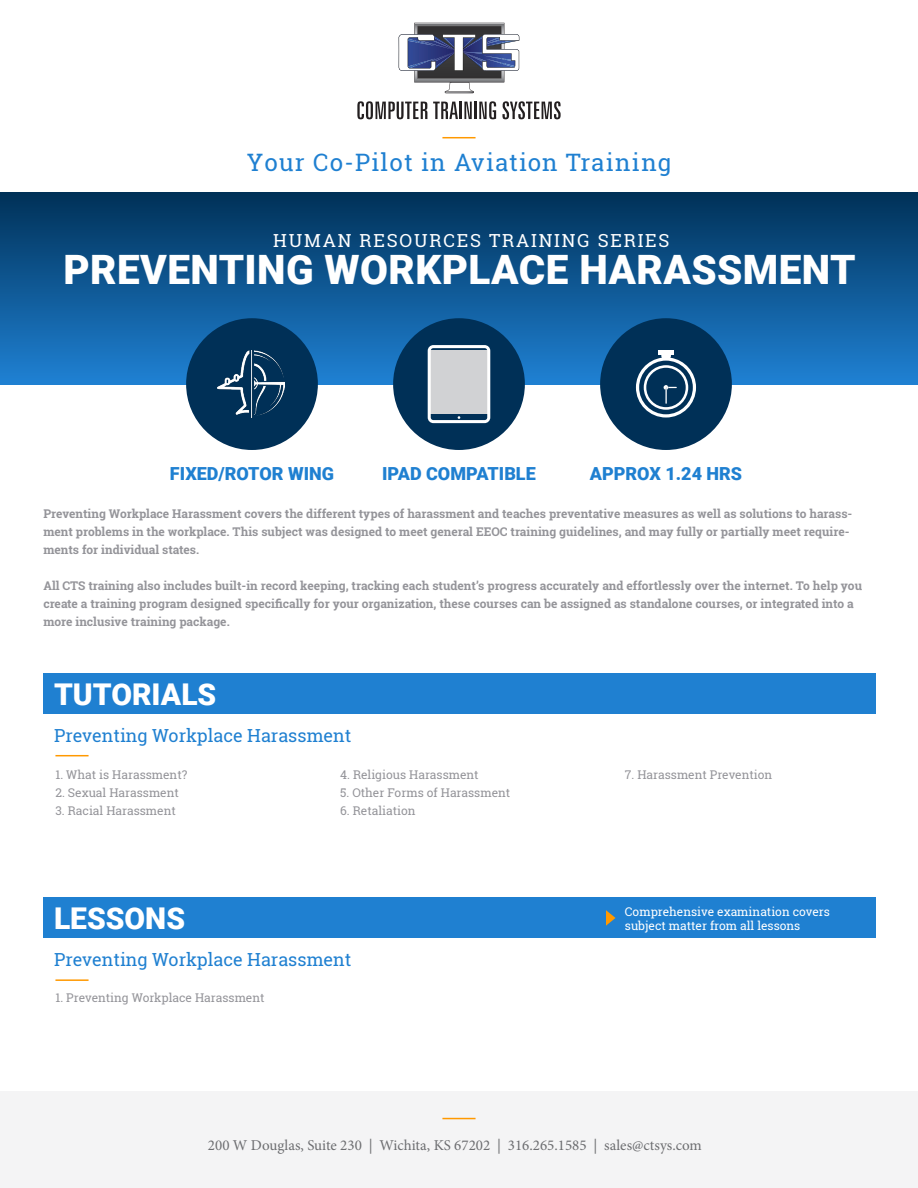
<style>
.page{position:relative;width:918px;height:1188px;background:#fff}
.page>*{position:absolute;margin:0;border:0;box-sizing:border-box;transform-origin:0 0}
.t1{font:900 40.5px "Roboto";letter-spacing:.01em;color:#fff}
.t2{font:900 30px "Roboto";color:#fff}
.t3{font:24px "Roboto Slab";letter-spacing:.05em;color:#1f80d1}
.t4{font:18px "Roboto Slab";color:#1f80d1}
.t5{font:900 18px "Roboto";color:#1f80d1}
.t6{font:18px "Roboto Slab";letter-spacing:.1em;color:#fff}
.t7{font:15px "Minion Pro";color:#6c6d70}
.t8{font:700 12px/18px "Roboto Slab";color:#949499}
.t9{font:12px "Roboto Slab";color:#949499}
.t10{font:12px "Roboto Slab";color:#fff}
</style>
<div class="page">
<div style="left:0;top:1091px;width:918px;height:97px;background:#f4f4f5"></div>
<div style="left:43px;top:898px;width:833px;height:40px;background:#1f80d1"></div>
<div style="left:43px;top:673px;width:833px;height:41px;background:#1f80d1"></div>
<div style="left:0;top:192px;width:918px;height:192px;background:linear-gradient(to bottom,#003157,#1f80d2)"></div>
<div style="left:186px;top:318px;width:132px;height:132px;background:#003057;border-radius:50%"></div>
<div style="left:600px;top:318px;width:132px;height:132px;background:#003057;border-radius:50%"></div>
<div style="left:393px;top:318px;width:132px;height:132px;background:#003057;border-radius:50%"></div>
<svg style="left:428px;top:345px;width:62px;height:78px;background:#c4c9ce"></svg>
<svg style="left:636px;top:355px;width:60px;height:63px"></svg>
<hr style="left:658px;top:351px;width:16px;height:4px;background:#fff">
<hr style="left:55px;top:755px;width:34px;height:1px;background:#f90">
<hr style="left:55px;top:979px;width:34px;height:2px;background:#f90">
<hr style="left:442px;top:1118px;width:34px;height:1px;background:#f90">
<hr style="left:442px;top:137px;width:34px;height:1px;background:#f90">
<svg style="left:606px;top:910px;width:10px;height:16px"></svg>
<svg style="left:357px;top:101px;width:70px;height:18px"></svg>
<svg style="left:433px;top:102px;width:39px;height:17px"></svg>
<hr style="left:474px;top:102px;width:3px;height:17px;background:#231f20">
<svg style="left:479px;top:101px;width:17px;height:18px"></svg>
<svg style="left:502px;top:101px;width:59px;height:18px"></svg>
<svg style="left:399px;top:23px;width:120px;height:70px"></svg>
<img style="left:218px;top:351px;width:66px;height:67px">
<p class="t3" style="left:247px;top:146px;width:426px">Your Co-Pilot in Aviation Training</p>
<p class="t6" style="left:273px;top:228px;width:398px">HUMAN RESOURCES TRAINING SERIES</p>
<p class="t1" style="left:64px;top:241px;width:794px">PREVENTING WORKPLACE HARASSMENT</p>
<p class="t5" style="left:170px;top:461px;width:166px">FIXED/ROTOR WING</p>
<p class="t5" style="left:382px;top:461px;width:155px">IPAD COMPATIBLE</p>
<p class="t5" style="left:590px;top:461px;width:154px">APPROX 1.24 HRS</p>
<p class="t8" style="left:43px;top:505px;width:810px">Preventing Workplace Harassment covers the different types of harassment and teaches preventative measures as well as solutions to harass&shy;ment problems in the workplace. This subject was designed to meet general EEOC training guidelines, and may fully or partially meet require&shy;ments for individual states.</p>
<p class="t8" style="left:43px;top:577px;width:820px">All CTS training also includes built-in record keeping, tracking each student’s progress accurately and effortlessly over the internet. To help you create a training program designed specifically for your organization, these courses can be assigned as standalone courses, or integrated into a more inclusive training package.</p>
<p class="t2" style="left:54px;top:673px;width:164px">TUTORIALS</p>
<p class="t4" style="left:54px;top:723px;width:299px">Preventing Workplace Harassment</p>
<p class="t9" style="left:55px;top:766px;width:133px">1. What is Harassment?</p>
<p class="t9" style="left:55px;top:784px;width:125px">2. Sexual Harassment</p>
<p class="t9" style="left:55px;top:802px;width:122px">3. Racial Harassment</p>
<p class="t2" style="left:54px;top:898px;width:133px">LESSONS</p>
<p class="t9" style="left:340px;top:766px;width:140px">4. Religious Harassment</p>
<p class="t9" style="left:340px;top:784px;width:172px">5. Other Forms of Harassment</p>
<p class="t9" style="left:340px;top:802px;width:77px">6. Retaliation</p>
<p class="t4" style="left:54px;top:948px;width:299px">Preventing Workplace Harassment</p>
<p class="t9" style="left:55px;top:990px;width:211px">1. Preventing Workplace Harassment</p>
<p class="t9" style="left:625px;top:766px;width:149px">7. Harassment Prevention</p>
<p class="t10" style="left:625px;top:903px;width:207px">Comprehensive examination covers</p>
<p class="t10" style="left:625px;top:917px;width:177px">subject matter from all lessons</p>
<p class="t7" style="left:208px;top:1135px;width:495px">200 W Douglas, Suite 230 | Wichita, KS 67202 | 316.265.1585 | sales@ctsys.com</p>
</div>
